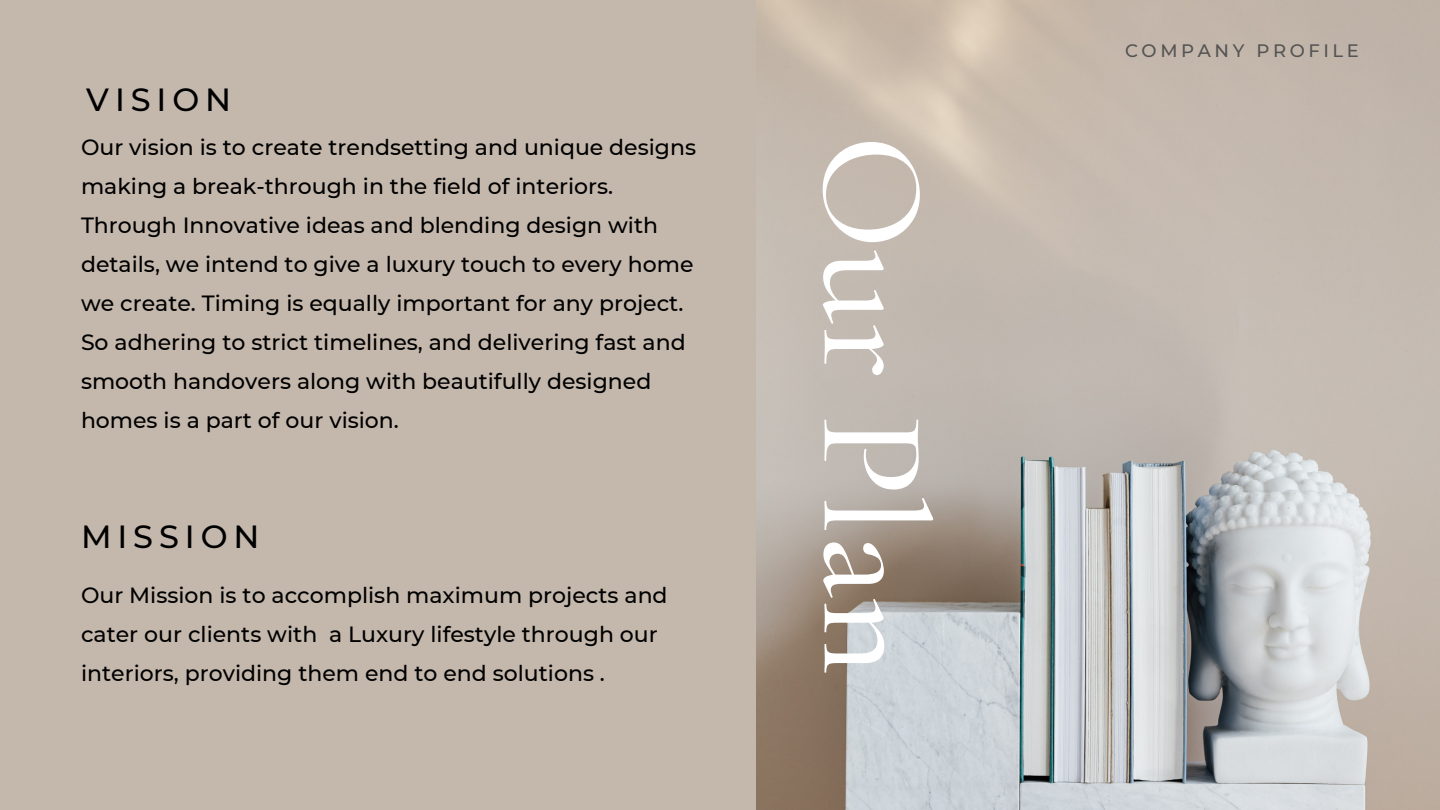
<style>
.page{position:relative;width:1440px;height:810px;background:#c4b8ad}
.page>*{position:absolute;margin:0;border:0;box-sizing:border-box;transform-origin:0 0}
.t1{font:500 150px "Cormorant Garamond";color:#fff}
.t2{font:500 32px "Montserrat";letter-spacing:.185em;color:#000}
.t3{font:500 22px/39px "Montserrat";color:#000}
.t4{font:500 18px "Montserrat";letter-spacing:.2em;color:#545454}
</style>
<div class="page">
<img style="left:757px;top:0;width:683px;height:810px">
<p class="t2" style="left:86px;top:80px;width:146px">VISION</p>
<p class="t3" style="left:81px;top:128px;width:617px">Our vision is to create trendsetting and unique designs making a break-through in the field of interiors.<br>Through Innovative ideas and blending design with details, we intend to give a luxury touch to every home we create. Timing is equally important for any project.<br>So adhering to strict timelines, and delivering fast and smooth handovers along with beautifully designed homes is a part of our vision.</p>
<p class="t2" style="left:81px;top:517px;width:180px">MISSION</p>
<p class="t3" style="left:81px;top:575px;width:588px">Our Mission is to accomplish maximum projects and cater our clients with a Luxury lifestyle through our interiors, providing them end to end solutions .</p>
<p class="t1" style="left:963px;top:135px;width:542px;rotate:90deg">Our Plan</p>
<p class="t4" style="left:1125px;top:39px;width:235px">COMPANY PROFILE</p>
</div>
